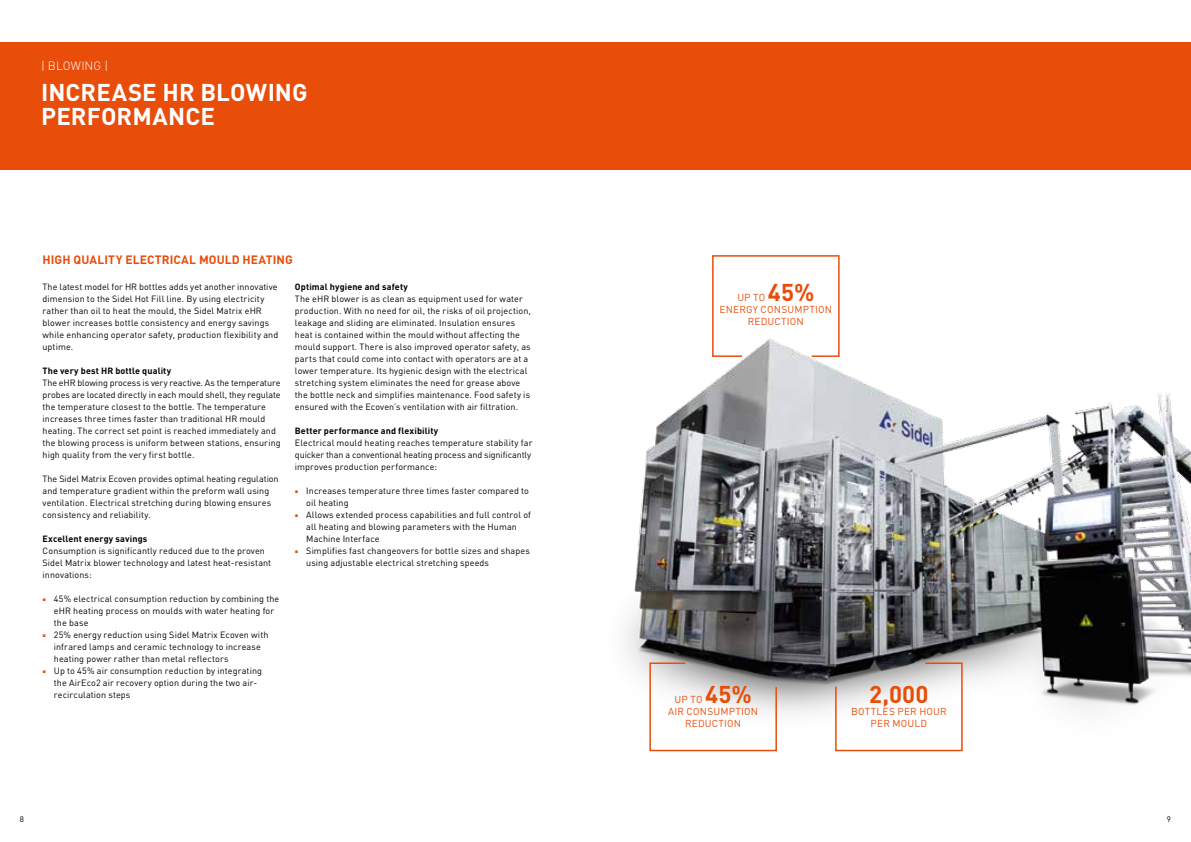
<style>
.page{position:relative;width:1191px;height:842px;background:#fff}
.page>*{position:absolute;margin:0;border:0;box-sizing:border-box;transform-origin:0 0}
.t1{font:700 24px/24px "DINOT";letter-spacing:.005em;color:#fff}
.t2{font:700 24px "DINOT";letter-spacing:.01em;color:#e94d0a}
.t3{font:700 12px "DINOT";letter-spacing:.01em;color:#e94d0a}
.t4{font:300 12px "DINOT";color:#fff}
.t5{font:10px/12px "DINOT";letter-spacing:.015em;color:#e94d0a;text-align:center}
.t6{font:9px/12px "DINOT";letter-spacing:.01em;color:#000}
.t7{font:700 9px "DINOT";letter-spacing:.015em;color:#000}
.t8{font:8px "DINOT";color:#000}
.s1{font-family:"Minion Pro";color:#e94d0a}
</style>
<div class="page">
<div style="left:0;top:43px;width:1191px;height:127px;background:#e94d0a"></div>
<img style="left:626px;top:358px;width:565px;height:356px">
<svg style="left:712px;top:255px;width:128px;height:103px"></svg>
<svg style="left:648px;top:662px;width:129px;height:90px"></svg>
<svg style="left:834px;top:662px;width:129px;height:90px"></svg>
<h2 class="t4" style="left:41px;top:59px;width:69px">| BLOWING |</h2>
<h1 class="t1" style="left:41px;top:79px;width:268px">INCREASE HR BLOWING<br>PERFORMANCE</h1>
<h2 class="t3" style="left:43px;top:252px;width:252px">HIGH QUALITY ELECTRICAL MOULD HEATING</h2>
<p class="t6" style="left:43px;top:281px;width:237px">The latest model for HR bottles adds yet another innovative dimension to the Sidel Hot Fill line. By using electricity rather than oil to heat the mould, the Sidel Matrix eHR blower increases bottle consistency and energy savings while enhancing operator safety, production flexibility and uptime.</p>
<p class="t7" style="left:43px;top:365px;width:130px">The very best HR bottle quality</p>
<p class="t6" style="left:43px;top:377px;width:240px">The eHR blowing process is very reactive. As the temperature probes are located directly in each mould shell, they regulate the temperature closest to the bottle. The temperature increases three times faster than traditional HR mould heating. The correct set point is reached immediately and the blowing process is uniform between stations, ensuring high quality from the very first bottle.</p>
<p class="t6" style="left:43px;top:473px;width:238px">The Sidel Matrix Ecoven provides optimal heating regulation and temperature gradient within the preform wall using ventilation. Electrical stretching during blowing ensures consistency and reliability.</p>
<p class="t7" style="left:43px;top:533px;width:106px">Excellent energy savings</p>
<p class="t6" style="left:43px;top:545px;width:230px">Consumption is significantly reduced due to the proven<br>Sidel Matrix blower technology and latest heat-resistant innovations:</p>
<p class="t6" style="left:54px;top:593px;width:227px;text-indent:-11px"><span class="s1">■</span> 45% electrical consumption reduction by combining the eHR heating process on moulds with water heating for the base</p>
<p class="t6" style="left:54px;top:629px;width:216px;text-indent:-11px"><span class="s1">■</span> 25% energy reduction using Sidel Matrix Ecoven with infrared lamps and ceramic technology to increase heating power rather than metal reflectors</p>
<p class="t6" style="left:54px;top:665px;width:210px;text-indent:-11px"><span class="s1">■</span> Up to 45% air consumption reduction by integrating the AirEco2 air recovery option during the two air&shy;recirculation steps</p>
<p class="t7" style="left:295px;top:281px;width:115px">Optimal hygiene and safety</p>
<p class="t6" style="left:295px;top:293px;width:237px">The eHR blower is as clean as equipment used for water production. With no need for oil, the risks of oil projection, leakage and sliding are eliminated. Insulation ensures heat is contained within the mould without affecting the mould support. There is also improved operator safety, as parts that could come into contact with operators are at a lower temperature. Its hygienic design with the electrical stretching system eliminates the need for grease above the bottle neck and simplifies maintenance. Food safety is ensured with the Ecoven’s ventilation with air filtration.</p>
<p class="t7" style="left:295px;top:425px;width:145px">Better performance and flexibility</p>
<p class="t6" style="left:295px;top:437px;width:239px">Electrical mould heating reaches temperature stability far quicker than a conventional heating process and significantly improves production performance:</p>
<p class="t6" style="left:306px;top:485px;width:224px;text-indent:-11px"><span class="s1">■</span> Increases temperature three times faster compared to oil heating</p>
<p class="t6" style="left:306px;top:509px;width:226px;text-indent:-11px"><span class="s1">■</span> Allows extended process capabilities and full control of all heating and blowing parameters with the Human<br>Machine Interface</p>
<p class="t6" style="left:306px;top:545px;width:225px;text-indent:-11px"><span class="s1">■</span> Simplifies fast changeovers for bottle sizes and shapes using adjustable electrical stretching speeds</p>
<p class="t5" style="left:737px;top:292px;width:30px">UP TO</p>
<h1 class="t2" style="left:768px;top:277px;width:48px">45%</h1>
<p class="t5" style="left:719px;top:304px;width:114px">ENERGY CONSUMPTION<br>REDUCTION</p>
<p class="t5" style="left:674px;top:693px;width:30px">UP TO</p>
<h1 class="t2" style="left:705px;top:679px;width:48px">45%</h1>
<p class="t5" style="left:668px;top:705px;width:92px">AIR CONSUMPTION<br>REDUCTION</p>
<h1 class="t2" style="left:869px;top:679px;width:61px">2,000</h1>
<p class="t5" style="left:851px;top:705px;width:97px">BOTTLES PER HOUR<br>PER MOULD</p>
<p class="t8" style="left:20px;top:814px;width:6px">8</p>
<p class="t8" style="left:1167px;top:814px;width:6px">9</p>
</div>
